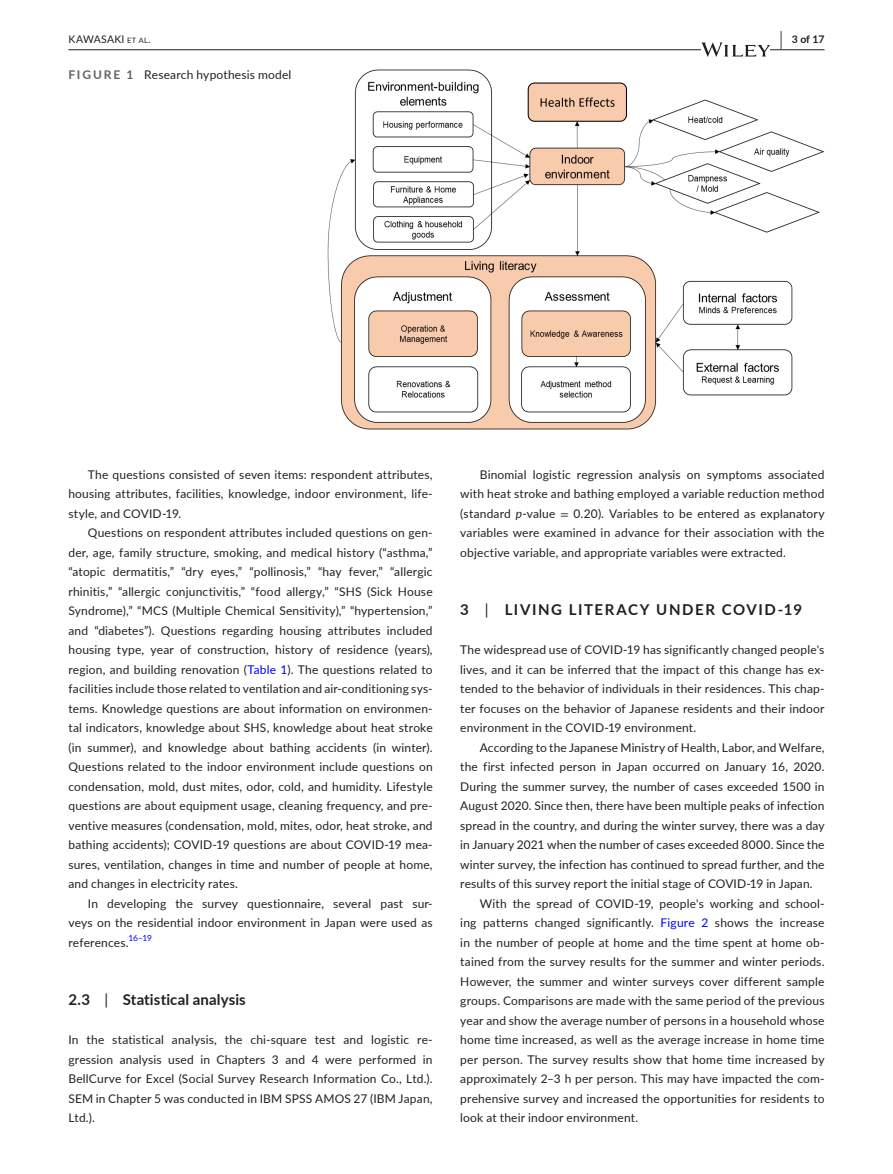
<style>
.page{position:relative;width:893px;height:1174px;background:#fff}
.page>*{position:absolute;margin:0;border:0;box-sizing:border-box;transform-origin:0 0}
.t1{font:700 15px "Lato";letter-spacing:.105em;color:#231f20}
.t2{font:700 15px "Lato";letter-spacing:.005em;color:#231f20}
.t3{font:12px/19.5px "Lato";letter-spacing:.015em;color:#231f20;text-align:justify}
.t4{font:10.5px "Lato";letter-spacing:.025em;color:#231f20}
.t5{font:700 10.5px "Lato";color:#231f20}
.t6{font:8.4px "Lato";color:#00f}
.s1{font-size:7.35px}
.s2{font-size:19.5px}
.s3{font-weight:700;color:#636366}
.s4{color:#00f}
.s5{font-weight:400}
.s6{font-style:italic}
.s7{font-family:"STIX"}
</style>
<div class="page">
<hr style="left:68px;top:49px;width:756px;height:1px;background:#231f20">
<svg style="left:701px;top:42px;width:69px;height:15px"></svg>
<img style="left:327px;top:69px;width:497px;height:361px">
<p class="t4" style="left:68px;top:31px;width:84px">KAWASAKI <span class="s1">et al</span>.</p>
<p class="t5" style="left:780px;top:31px;width:46px"><span class="s2">|</span> 3 of 17</p>
<p class="t3" style="left:68px;top:64px;width:224px"><span class="s3">FIGURE 1</span> Research hypothesis model</p>
<p class="t3" style="left:68px;top:464px;width:366px;text-indent:20px">The questions consisted of seven items: respondent attributes, housing attributes, facilities, knowledge, indoor environment, life&shy;style, and COVID-19.</p>
<p class="t3" style="left:68px;top:522px;width:366px;text-indent:20px">Questions on respondent attributes included questions on gen&shy;der, age, family structure, smoking, and medical history (“asthma,” “atopic dermatitis,” “dry eyes,” “pollinosis,” “hay fever,” “allergic rhinitis,” “allergic conjunctivitis,” “food allergy,” “SHS (Sick House Syndrome),” “MCS (Multiple Chemical Sensitivity),” “hypertension,” and “diabetes”). Questions regarding housing attributes included housing type, year of construction, history of residence (years), region, and building renovation (<span class="s4">Table 1</span>). The questions related to facilities include those related to ventilation and air-conditioning sys&shy;tems. Knowledge questions are about information on environmen&shy;tal indicators, knowledge about SHS, knowledge about heat stroke (in summer), and knowledge about bathing accidents (in winter).<br>Questions related to the indoor environment include questions on condensation, mold, dust mites, odor, cold, and humidity. Lifestyle questions are about equipment usage, cleaning frequency, and pre&shy;ventive measures (condensation, mold, mites, odor, heat stroke, and bathing accidents); COVID-19 questions are about COVID-19 mea&shy;sures, ventilation, changes in time and number of people at home, and changes in electricity rates.</p>
<p class="t3" style="left:68px;top:893px;width:366px;text-indent:20px">In developing the survey questionnaire, several past sur&shy;veys on the residential indoor environment in Japan were used as references.</p>
<p class="t6" style="left:128px;top:932px;width:25px">16–19</p>
<p class="t2" style="left:68px;top:989px;width:179px">2.3 <span class="s5">|</span> Statistical analysis</p>
<p class="t3" style="left:68px;top:1029px;width:366px">In the statistical analysis, the chi-square test and logistic re&shy;gression analysis used in Chapters 3 and 4 were performed in BellCurve for Excel (Social Survey Research Information Co., Ltd.).<br>SEM in Chapter 5 was conducted in IBM SPSS AMOS 27 (IBM Japan, Ltd.).</p>
<p class="t3" style="left:460px;top:464px;width:366px;text-indent:19px">Binomial logistic regression analysis on symptoms associated with heat stroke and bathing employed a variable reduction method (standard <span class="s6">p</span>-value <span class="s7">=</span> 0.20). Variables to be entered as explanatory variables were examined in advance for their association with the objective variable, and appropriate variables were extracted.</p>
<p class="t1" style="left:460px;top:599px;width:343px">3 <span class="s5">|</span> LIVING LITERACY UNDER COVID-19</p>
<p class="t3" style="left:460px;top:639px;width:366px">The widespread use of COVID-19 has significantly changed people's lives, and it can be inferred that the impact of this change has ex&shy;tended to the behavior of individuals in their residences. This chap&shy;ter focuses on the behavior of Japanese residents and their indoor environment in the COVID-19 environment.</p>
<p class="t3" style="left:480px;top:737px;width:346px">According to the Japanese Ministry of Health, Labor, and Welfare,</p>
<p class="t3" style="left:460px;top:756px;width:366px">the first infected person in Japan occurred on January 16, 2020.</p>
<p class="t3" style="left:460px;top:776px;width:366px">During the summer survey, the number of cases exceeded 1500 in</p>
<p class="t3" style="left:460px;top:795px;width:366px">August 2020. Since then, there have been multiple peaks of infection</p>
<p class="t3" style="left:460px;top:815px;width:366px">spread in the country, and during the winter survey, there was a day</p>
<p class="t3" style="left:460px;top:834px;width:366px">in January 2021 when the number of cases exceeded 8000. Since the</p>
<p class="t3" style="left:460px;top:854px;width:366px">winter survey, the infection has continued to spread further, and the</p>
<p class="t3" style="left:460px;top:873px;width:354px">results of this survey report the initial stage of COVID-19 in Japan.</p>
<p class="t3" style="left:480px;top:893px;width:346px">With the spread of COVID-19, people's working and school-</p>
<p class="t3" style="left:460px;top:912px;width:366px">ing patterns changed significantly. <span class="s4">Figure 2</span> shows the increase</p>
<p class="t3" style="left:460px;top:932px;width:366px">in the number of people at home and the time spent at home ob-</p>
<p class="t3" style="left:460px;top:951px;width:366px">tained from the survey results for the summer and winter periods.</p>
<p class="t3" style="left:460px;top:971px;width:366px">However, the summer and winter surveys cover different sample</p>
<p class="t3" style="left:460px;top:990px;width:366px">groups. Comparisons are made with the same period of the previous</p>
<p class="t3" style="left:460px;top:1010px;width:366px">year and show the average number of persons in a household whose</p>
<p class="t3" style="left:460px;top:1029px;width:366px">home time increased, as well as the average increase in home time</p>
<p class="t3" style="left:460px;top:1049px;width:366px">per person. The survey results show that home time increased by</p>
<p class="t3" style="left:460px;top:1068px;width:366px">approximately 2–3 h per person. This may have impacted the com-</p>
<p class="t3" style="left:460px;top:1088px;width:366px">prehensive survey and increased the opportunities for residents to</p>
<p class="t3" style="left:460px;top:1107px;width:180px">look at their indoor environment.</p>
</div>
